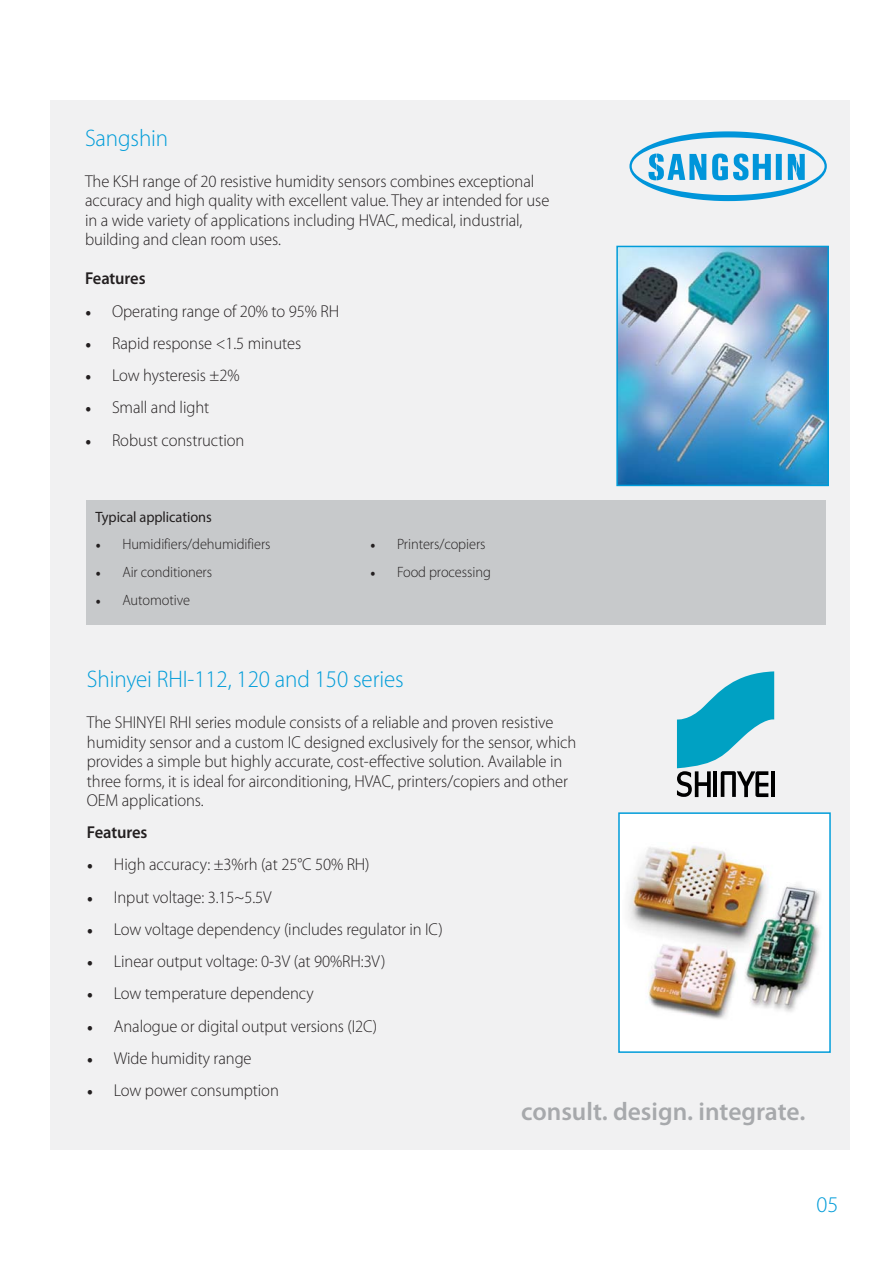
<style>
.page{position:relative;width:893px;height:1263px;background:#fff}
.page>*{position:absolute;margin:0;border:0;box-sizing:border-box;transform-origin:0 0}
.t1{font:600 25.5px "Myriad Pro";color:#a7a9ac}
.t2{font:300 24px "Myriad Pro";letter-spacing:-.005em;color:#009cd9;scale:.96 1}
.t3{font:300 22.5px "Myriad Pro";color:#009cd9}
.t4{font:300 17.25px/19.5px "Myriad Pro";letter-spacing:-.005em;color:#231f20;scale:.96 1}
.t5{font:600 17.25px "Myriad Pro";letter-spacing:-.005em;color:#231f20;scale:.96 1}
.t6{font:300 15px "Myriad Pro";letter-spacing:-.005em;color:#231f20;scale:.96 1}
.t7{font:15px "Myriad Pro";letter-spacing:-.005em;color:#231f20;scale:.96 1}
.s1{font-family:"Minion Pro";font-weight:400}
</style>
<div class="page">
<div style="left:50px;top:100px;width:799px;height:1049px;background:#f1f1f2"></div>
<div style="left:86px;top:501px;width:740px;height:124px;background:#c7c9cb"></div>
<img style="left:619px;top:249px;width:207px;height:234px">
<div style="left:616px;top:246px;width:213px;height:240px;border:2px solid #009cd9"></div>
<div style="left:619px;top:813px;width:211px;height:239px;background:#fff"></div>
<img style="left:628px;top:846px;width:192px;height:173px">
<div style="left:618px;top:812px;width:213px;height:241px;border:2px solid #009cd9"></div>
<svg style="left:629px;top:131px;width:198px;height:71px"></svg>
<svg style="left:677px;top:671px;width:97px;height:126px"></svg>
<h2 class="t2" style="left:85px;top:129px;width:88px">Sangshin</h2>
<p class="t4" style="left:85px;top:172px;width:485px">The KSH range of 20 resistive humidity sensors combines exceptional accuracy and high quality with excellent value. They ar intended for use in a wide variety of applications including HVAC, medical, industrial, building and clean room uses.</p>
<p class="t5" style="left:85px;top:272px;width:65px">Features</p>
<p class="t4" style="left:85px;top:302px;width:266px"><span class="s1">•</span> Operating range of 20% to 95% RH</p>
<p class="t4" style="left:85px;top:334px;width:227px"><span class="s1">•</span> Rapid response &lt;1.5 minutes</p>
<p class="t4" style="left:85px;top:367px;width:162px"><span class="s1">•</span> Low hysteresis ±2%</p>
<p class="t4" style="left:85px;top:399px;width:131px"><span class="s1">•</span> Small and light</p>
<p class="t4" style="left:85px;top:431px;width:168px"><span class="s1">•</span> Robust construction</p>
<p class="t7" style="left:95px;top:511px;width:123px">Typical applications</p>
<p class="t6" style="left:95px;top:539px;width:184px"><span class="s1">•</span> Humidifiers/dehumidifiers</p>
<p class="t6" style="left:95px;top:566px;width:123px"><span class="s1">•</span> Air conditioners</p>
<p class="t6" style="left:95px;top:594px;width:100px"><span class="s1">•</span> Automotive</p>
<p class="t6" style="left:370px;top:539px;width:122px"><span class="s1">•</span> Printers/copiers</p>
<p class="t6" style="left:370px;top:566px;width:127px"><span class="s1">•</span> Food processing</p>
<h2 class="t2" style="left:87px;top:670px;width:332px">Shinyei RHI-112, 120 and 150 series</h2>
<p class="t4" style="left:87px;top:714px;width:511px">The SHINYEI RHI series module consists of a reliable and proven resistive humidity sensor and a custom IC designed exclusively for the sensor, which provides a simple but highly accurate, cost-effective solution. AvaiIable in three forms, it is ideal for airconditioning, HVAC, printers/copiers and other OEM applications.</p>
<p class="t5" style="left:87px;top:826px;width:65px">Features</p>
<p class="t4" style="left:87px;top:856px;width:296px"><span class="s1">•</span> High accuracy: ±3%rh (at 25°C 50% RH)</p>
<p class="t4" style="left:87px;top:888px;width:194px"><span class="s1">•</span> Input voltage: 3.15~5.5V</p>
<p class="t4" style="left:87px;top:921px;width:372px"><span class="s1">•</span> Low voltage dependency (includes regulator in IC)</p>
<p class="t4" style="left:87px;top:953px;width:313px"><span class="s1">•</span> Linear output voltage: 0-3V (at 90%RH:3V)</p>
<p class="t4" style="left:87px;top:985px;width:238px"><span class="s1">•</span> Low temperature dependency</p>
<p class="t4" style="left:87px;top:1017px;width:304px"><span class="s1">•</span> Analogue or digital output versions (I2C)</p>
<p class="t4" style="left:87px;top:1050px;width:173px"><span class="s1">•</span> Wide humidity range</p>
<p class="t4" style="left:87px;top:1082px;width:201px"><span class="s1">•</span> Low power consumption</p>
<h1 class="t1" style="left:521px;top:1101px;width:286px">consult. design. integrate.</h1>
<h3 class="t3" style="left:816px;top:1195px;width:23px">05</h3>
</div>
